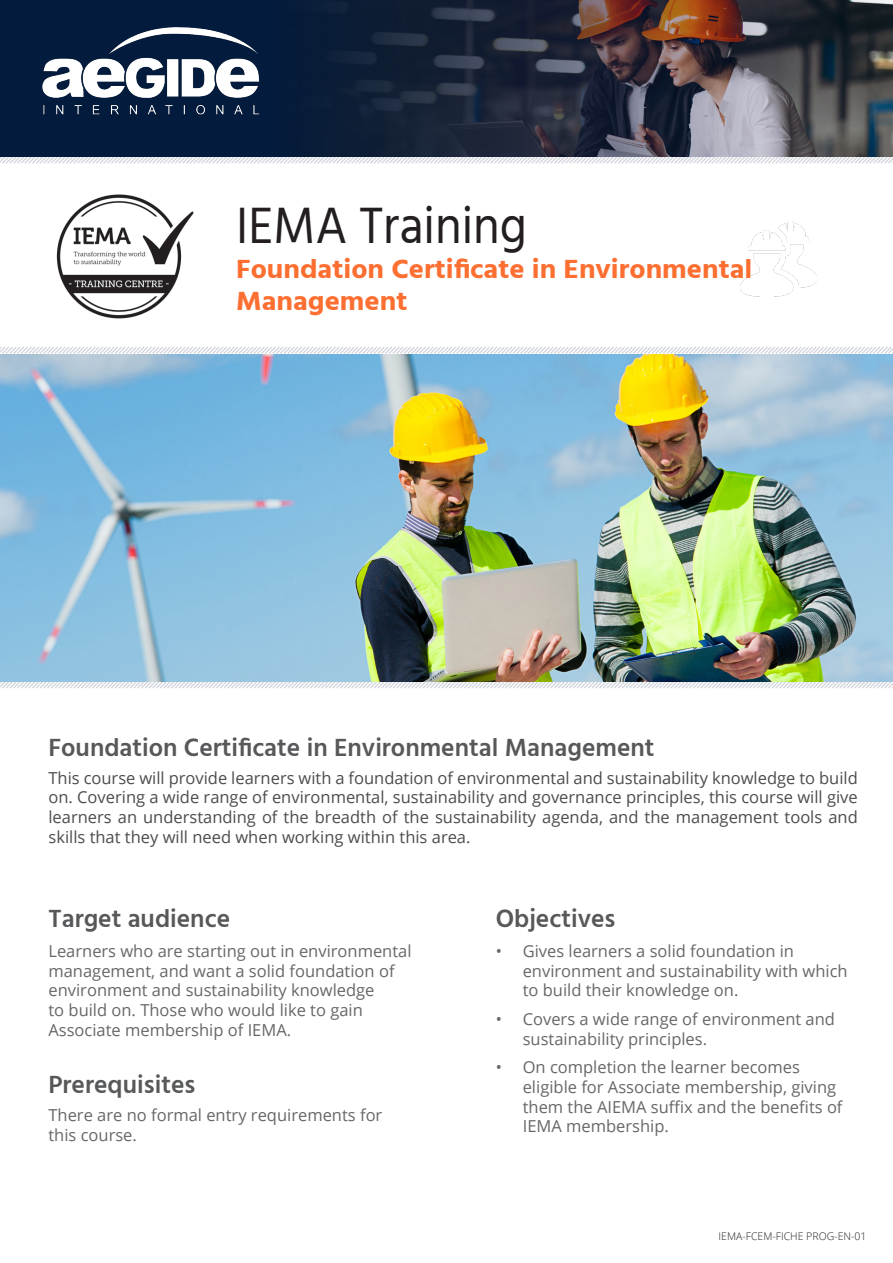
<style>
.page{position:relative;width:893px;height:1263px;background:#fff}
.page>*{position:absolute;margin:0;border:0;box-sizing:border-box;transform-origin:0 0}
.t1{font:52.5px "Hind";color:#231f20;scale:.94 1}
.t2{font:700 27px/32.4px "Hind";color:#fd6e31;scale:1.06 1}
.t3{font:600 25.5px "Hind";color:#57585a}
.t4{font:16.5px/19.8px "Open Sans";color:#67676a}
.t5{font:16.5px/19.8px "Open Sans";color:#4b4c4d;text-align:justify}
.t6{font:300 10.5px "Open Sans";color:#231f20}
</style>
<div class="page">
<div style="left:0;top:0;width:893px;height:156px;background:#031b3d"></div>
<img style="left:42px;top:27px;width:215px;height:88px">
<svg style="left:0;top:156px;width:893px;height:8px"></svg>
<img style="left:740px;top:221px;width:76px;height:76px">
<svg style="left:0;top:347px;width:893px;height:7px"></svg>
<svg style="left:0;top:681px;width:893px;height:8px"></svg>
<img style="left:0;top:354px;width:893px;height:327px">
<img style="left:257px;top:0;width:636px;height:156px">
<img style="left:56px;top:194px;width:138px;height:125px">
<p class="t1" style="left:236px;top:190px;width:311px">IEMA Training</p>
<p class="t2" style="left:236px;top:252px;width:488px">Foundation Certificate in Environmental<br>Management</p>
<p class="t3" style="left:48px;top:730px;width:608px">Foundation Certificate in Environmental Management</p>
<p class="t5" style="left:48px;top:767px;width:811px">This course will provide learners with a foundation of environmental and sustainability knowledge to build on. Covering a wide range of environmental, sustainability and governance principles, this course will give learners an understanding of the breadth of the sustainability agenda, and the management tools and skills that they will need when working within this area.</p>
<p class="t3" style="left:48px;top:901px;width:183px">Target audience</p>
<p class="t3" style="left:496px;top:901px;width:121px">Objectives</p>
<p class="t4" style="left:48px;top:940px;width:365px">Learners who are starting out in environmental management, and want a solid foundation of</p>
<p class="t4" style="left:48px;top:980px;width:328px">environment and sustainability knowledge to build on. Those who would like to gain<br>Associate membership of IEMA.</p>
<p class="t4" style="left:523px;top:940px;width:327px;text-indent:-27px">• Gives learners a solid foundation in environment and sustainability with which to build their knowledge on.</p>
<p class="t4" style="left:523px;top:1008px;width:314px;text-indent:-27px">• Covers a wide range of environment and sustainability principles.</p>
<p class="t4" style="left:523px;top:1056px;width:321px;text-indent:-27px">• On completion the learner becomes eligible for Associate membership, giving them the AIEMA suffix and the benefits of IEMA membership.</p>
<p class="t3" style="left:48px;top:1067px;width:148px">Prerequisites</p>
<p class="t4" style="left:48px;top:1105px;width:335px">There are no formal entry requirements for this course.</p>
<p class="t6" style="left:719px;top:1229px;width:149px">IEMA-FCEM-FICHE PROG-EN-01</p>
</div>
